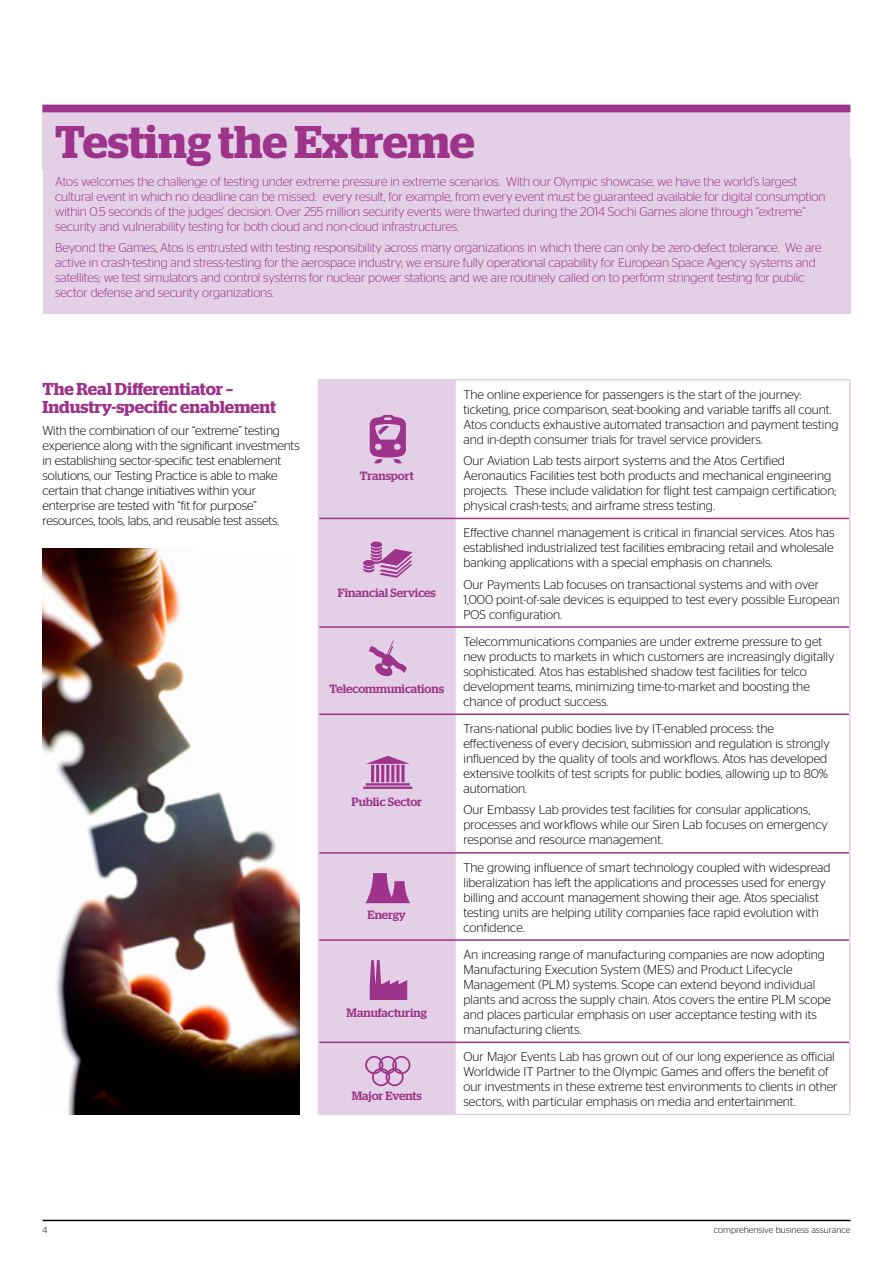
<style>
.page{position:relative;width:893px;height:1263px;background:#fff}
.page>*{position:absolute;margin:0;border:0;box-sizing:border-box;transform-origin:0 0}
.t1{font:600 45.75px "Stag";color:#9d338a}
.t2{font:600 17.25px/18px "Stag";color:#9d338a}
.t3{font:300 12.75px/15px "Stag Sans";color:#000}
.t4{font:300 12.75px/15px "Stag Sans";letter-spacing:-.01em;color:#9d338a}
.t5{font:500 12px "Stag";color:#9d338a}
.t6{font:300 9px "Stag Sans";letter-spacing:.01em;color:#000}
</style>
<div class="page">
<div style="left:43px;top:158px;width:807px;height:156px;background:#e3cfe6"></div>
<div style="left:43px;top:105px;width:807px;height:65px;background:#e3cfe6"></div>
<div style="left:43px;top:105px;width:807px;height:7px;background:#9d338a"></div>
<img style="left:43px;top:548px;width:257px;height:566px">
<div style="left:319px;top:381px;width:135px;height:733px;background:#e3cfe6"></div>
<hr style="left:318px;top:379px;width:137px;height:2px;background:#e3cfe6">
<hr style="left:318px;top:381px;width:1px;height:137px;background:#e3cfe6">
<hr style="left:455px;top:379px;width:395px;height:2px;background:#e3cfe6">
<hr style="left:454px;top:381px;width:2px;height:137px;background:#e3cfe6">
<hr style="left:849px;top:381px;width:1px;height:137px;background:#e3cfe6">
<hr style="left:318px;top:518px;width:1px;height:109px;background:#e3cfe6">
<hr style="left:454px;top:519px;width:2px;height:107px;background:#e3cfe6">
<hr style="left:849px;top:518px;width:1px;height:109px;background:#e3cfe6">
<hr style="left:318px;top:627px;width:1px;height:87px;background:#e3cfe6">
<hr style="left:454px;top:628px;width:2px;height:85px;background:#e3cfe6">
<hr style="left:849px;top:627px;width:1px;height:87px;background:#e3cfe6">
<hr style="left:318px;top:714px;width:1px;height:139px;background:#e3cfe6">
<hr style="left:454px;top:715px;width:2px;height:137px;background:#e3cfe6">
<hr style="left:849px;top:714px;width:1px;height:139px;background:#e3cfe6">
<hr style="left:318px;top:853px;width:1px;height:87px;background:#e3cfe6">
<hr style="left:454px;top:854px;width:2px;height:85px;background:#e3cfe6">
<hr style="left:849px;top:853px;width:1px;height:87px;background:#e3cfe6">
<hr style="left:318px;top:940px;width:1px;height:102px;background:#e3cfe6">
<hr style="left:454px;top:941px;width:2px;height:100px;background:#e3cfe6">
<hr style="left:849px;top:940px;width:1px;height:102px;background:#e3cfe6">
<hr style="left:318px;top:1042px;width:1px;height:72px;background:#e3cfe6">
<hr style="left:454px;top:1043px;width:2px;height:71px;background:#e3cfe6">
<hr style="left:849px;top:1042px;width:1px;height:72px;background:#e3cfe6">
<hr style="left:318px;top:1114px;width:137px;height:1px;background:#e3cfe6">
<hr style="left:455px;top:1114px;width:395px;height:1px;background:#e3cfe6">
<hr style="left:319px;top:518px;width:136px;height:1px;background:#9d338a">
<hr style="left:455px;top:518px;width:394px;height:1px;background:#9d338a">
<hr style="left:319px;top:626px;width:136px;height:2px;background:#9d338a">
<hr style="left:455px;top:626px;width:394px;height:2px;background:#9d338a">
<hr style="left:319px;top:713px;width:136px;height:2px;background:#9d338a">
<hr style="left:455px;top:713px;width:394px;height:2px;background:#9d338a">
<hr style="left:319px;top:852px;width:136px;height:2px;background:#9d338a">
<hr style="left:455px;top:852px;width:394px;height:2px;background:#9d338a">
<hr style="left:319px;top:939px;width:136px;height:2px;background:#9d338a">
<hr style="left:455px;top:939px;width:394px;height:2px;background:#9d338a">
<hr style="left:319px;top:1041px;width:136px;height:2px;background:#9d338a">
<hr style="left:455px;top:1041px;width:394px;height:2px;background:#9d338a">
<svg style="left:370px;top:415px;width:36px;height:48px"></svg>
<svg style="left:366px;top:873px;width:44px;height:30px"></svg>
<svg style="left:369px;top:640px;width:38px;height:37px"></svg>
<svg style="left:363px;top:756px;width:49px;height:33px"></svg>
<svg style="left:371px;top:541px;width:11px;height:6px"></svg>
<svg style="left:363px;top:543px;width:49px;height:35px"></svg>
<div style="left:363px;top:560px;width:11px;height:6px;background:#9d338a;border-radius:50%"></div>
<div style="left:365px;top:1056px;width:18px;height:18px;border:2px solid #9d338a;border-radius:50%"></div>
<div style="left:379px;top:1056px;width:18px;height:18px;border:2px solid #9d338a;border-radius:50%"></div>
<div style="left:372px;top:1068px;width:18px;height:18px;border:2px solid #9d338a;border-radius:50%"></div>
<div style="left:392px;top:1056px;width:18px;height:18px;border:2px solid #9d338a;border-radius:50%"></div>
<div style="left:385px;top:1068px;width:19px;height:18px;border:2px solid #9d338a;border-radius:50%"></div>
<svg style="left:370px;top:960px;width:37px;height:40px"></svg>
<hr style="left:43px;top:1220px;width:807px;height:1px;background:#000">
<h1 class="t1" style="left:55px;top:115px;width:421px">Testing the Extreme</h1>
<p class="t4" style="left:55px;top:174px;width:772px">Atos welcomes the challenge of testing under extreme pressure in extreme scenarios. With our Olympic showcase, we have the world’s largest cultural event in which no deadline can be missed: every result, for example, from every event must be guaranteed available for digital consumption within 0.5 seconds of the judges’ decision. Over 255 million security events were thwarted during the 2014 Sochi Games alone through “extreme” security and vulnerability testing for both cloud and non-cloud infrastructures.</p>
<p class="t4" style="left:55px;top:240px;width:768px">Beyond the Games, Atos is entrusted with testing responsibility across many organizations in which there can only be zero-defect tolerance. We are active in crash-testing and stress-testing for the aerospace industry; we ensure fully operational capability for European Space Agency systems and satellites; we test simulators and control systems for nuclear power stations; and we are routinely called on to perform stringent testing for public sector defense and security organizations.</p>
<h2 class="t2" style="left:43px;top:380px;width:235px">The Real Differentiator –<br>Industry-specific enablement</h2>
<p class="t3" style="left:43px;top:422px;width:259px">With the combination of our “extreme” testing experience along with the significant investments in establishing sector-specific test enablement solutions, our Testing Practice is able to make certain that change initiatives within your enterprise are tested with “fit for purpose” resources, tools, labs, and reusable test assets.</p>
<p class="t5" style="left:360px;top:469px;width:55px">Transport</p>
<p class="t5" style="left:338px;top:586px;width:100px">Financial Services</p>
<p class="t5" style="left:330px;top:682px;width:116px">Telecommunications</p>
<p class="t5" style="left:351px;top:795px;width:72px">Public Sector</p>
<p class="t5" style="left:368px;top:907px;width:40px">Energy</p>
<p class="t5" style="left:347px;top:1005px;width:82px">Manufacturing</p>
<p class="t5" style="left:352px;top:1088px;width:72px">Major Events</p>
<p class="t3" style="left:463px;top:386px;width:376px">The online experience for passengers is the start of the journey: ticketing, price comparison, seat-booking and variable tariffs all count.<br>Atos conducts exhaustive automated transaction and payment testing and in-depth consumer trials for travel service providers.</p>
<p class="t3" style="left:463px;top:453px;width:374px">Our Aviation Lab tests airport systems and the Atos Certified Aeronautics Facilities test both products and mechanical engineering projects. These include validation for flight test campaign certification; physical crash-tests; and airframe stress testing.</p>
<p class="t3" style="left:463px;top:525px;width:373px;text-align:justify">Effective channel management is critical in financial services. Atos has established industrialized test facilities embracing retail and wholesale banking applications with a special emphasis on channels.</p>
<p class="t3" style="left:463px;top:576px;width:378px">Our Payments Lab focuses on transactional systems and with over<br>1,000 point-of-sale devices is equipped to test every possible European<br>POS configuration.</p>
<p class="t3" style="left:463px;top:634px;width:373px">Telecommunications companies are under extreme pressure to get new products to markets in which customers are increasingly digitally sophisticated. Atos has established shadow test facilities for telco development teams, minimizing time-to-market and boosting the chance of product success.</p>
<p class="t3" style="left:463px;top:721px;width:368px">Trans-national public bodies live by IT-enabled process: the effectiveness of every decision, submission and regulation is strongly influenced by the quality of tools and workflows. Atos has developed extensive toolkits of test scripts for public bodies, allowing up to 80% automation.</p>
<p class="t3" style="left:463px;top:802px;width:366px">Our Embassy Lab provides test facilities for consular applications, processes and workflows while our Siren Lab focuses on emergency response and resource management.</p>
<p class="t3" style="left:463px;top:859px;width:369px">The growing influence of smart technology coupled with widespread liberalization has left the applications and processes used for energy billing and account management showing their age. Atos specialist testing units are helping utility companies face rapid evolution with confidence.</p>
<p class="t3" style="left:463px;top:947px;width:369px">An increasing range of manufacturing companies are now adopting Manufacturing Execution System (MES) and Product Lifecycle Management (PLM) systems. Scope can extend beyond individual plants and across the supply chain. Atos covers the entire PLM scope and places particular emphasis on user acceptance testing with its manufacturing clients.</p>
<p class="t3" style="left:463px;top:1049px;width:376px">Our Major Events Lab has grown out of our long experience as official Worldwide IT Partner to the Olympic Games and offers the benefit of our investments in these extreme test environments to clients in other sectors, with particular emphasis on media and entertainment.</p>
<p class="t6" style="left:43px;top:1225px;width:6px">4</p>
<p class="t6" style="left:714px;top:1225px;width:138px">comprehensive business assurance</p>
</div>
